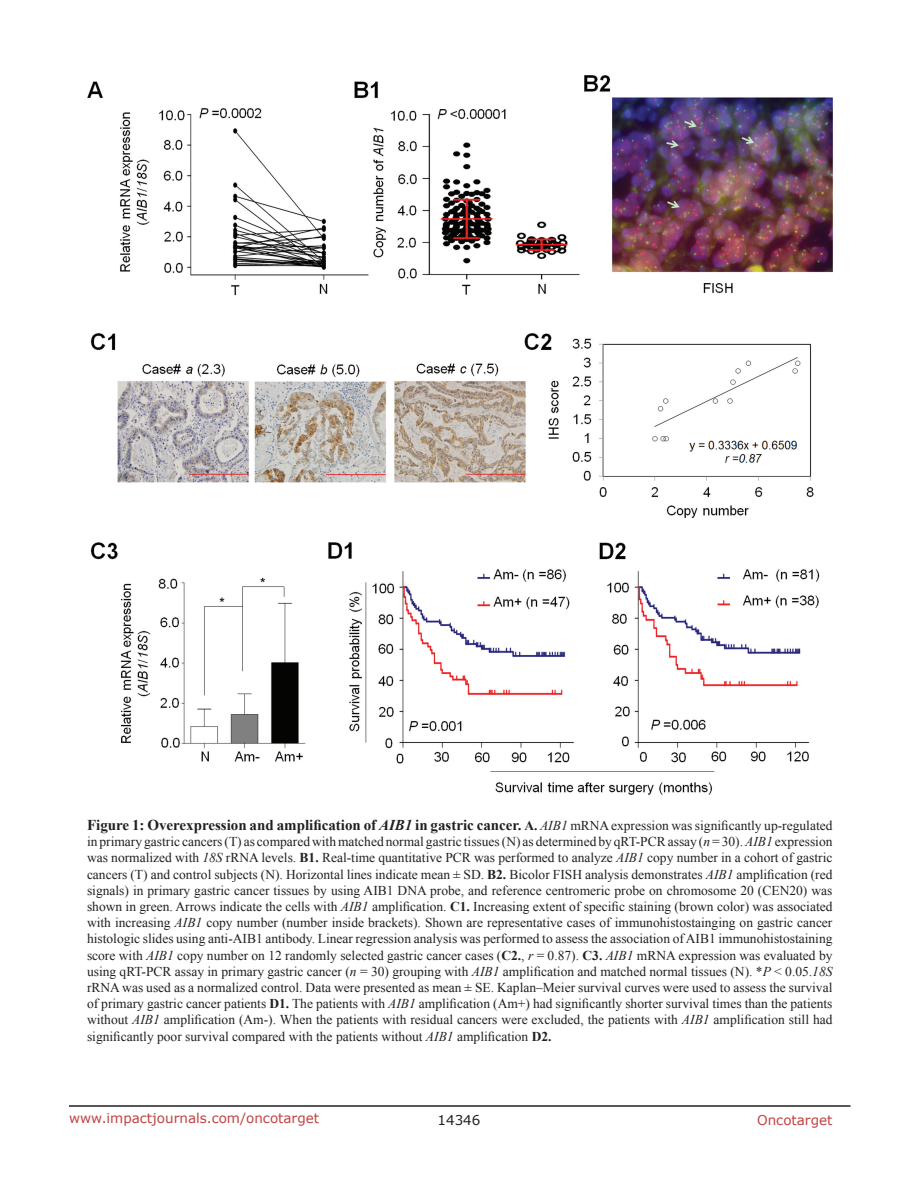
<style>
.page{position:relative;width:918px;height:1188px;background:#fff}
.page>*{position:absolute;margin:0;border:0;box-sizing:border-box;transform-origin:0 0}
.t1{font:700 15px "Times New Roman";color:#231f20}
.t2{font:13.5px/16.2px "Times New Roman";color:#231f20;text-align:justify}
.t3{font:13.5px "Verdana";color:#c24141}
.t4{font:13.5px "Verdana";color:#231f20}
.s1{font-style:italic}
.s2{font-size:13.5px}
.s3{font-weight:400;font-style:italic;font-size:13.5px}
.s4{font-weight:400;font-size:13.5px}
.s5{font-weight:700}
</style>
<div class="page">
<hr style="left:69px;top:1105px;width:781px;height:2px;background:#231f20">
<img style="left:87px;top:76px;width:745px;height:719px">
<p class="t1" style="left:87px;top:815px;width:747px">Figure 1: Overexpression and amplification of <span class="s1">AIB1</span> in gastric cancer. <span class="s2">A.</span> <span class="s3">AIB1</span> <span class="s4">mRNA expression was significantly up-regulated</span></p>
<p class="t2" style="left:87px;top:833px;width:747px">in primary gastric cancers (T) as compared with matched normal gastric tissues (N) as determined by qRT-PCR assay (<span class="s1">n</span> = 30).<span class="s1">AIB1</span> expression was normalized with <span class="s1">18S</span> rRNA levels. <span class="s5">B1.</span> Real-time quantitative PCR was performed to analyze <span class="s1">AIB1</span> copy number in a cohort of gastric cancers (T) and control subjects (N). Horizontal lines indicate mean ± SD. <span class="s5">B2.</span> Bicolor FISH analysis demonstrates <span class="s1">AIB1</span> amplification (red signals) in primary gastric cancer tissues by using AIB1 DNA probe, and reference centromeric probe on chromosome 20 (CEN20) was shown in green. Arrows indicate the cells with <span class="s1">AIB1</span> amplification. <span class="s5">C1.</span> Increasing extent of specific staining (brown color) was associated with increasing <span class="s1">AIB1</span> copy number (number inside brackets). Shown are representative cases of immunohistostainging on gastric cancer histologic slides using anti-AIB1 antibody. Linear regression analysis was performed to assess the association of AIB1 immunohistostaining score with <span class="s1">AIB1</span> copy number on 12 randomly selected gastric cancer cases (<span class="s5">C2.</span>, <span class="s1">r</span> = 0.87). <span class="s5">C3.</span> <span class="s1">AIB1</span> mRNA expression was evaluated by using qRT-PCR assay in primary gastric cancer (<span class="s1">n</span> = 30) grouping with <span class="s1">AIB1</span> amplification and matched normal tissues (N). *<span class="s1">P</span> &lt; 0.05.<span class="s1">18S </span>rRNA was used as a normalized control. Data were presented as mean ± SE. Kaplan–Meier survival curves were used to assess the survival of primary gastric cancer patients <span class="s5">D1.</span> The patients with <span class="s1">AIB1</span> amplification (Am+) had significantly shorter survival times than the patients without <span class="s1">AIB1</span> amplification (Am-). When the patients with residual cancers were excluded, the patients with <span class="s1">AIB1</span> amplification still had significantly poor survival compared with the patients without <span class="s1">AIB1</span> amplification <span class="s5">D2.</span></p>
<p class="t3" style="left:69px;top:1109px;width:252px">www.impactjournals.com/oncotarget</p>
<p class="t4" style="left:438px;top:1111px;width:44px">14346</p>
<p class="t3" style="left:757px;top:1111px;width:77px">Oncotarget</p>
</div>
